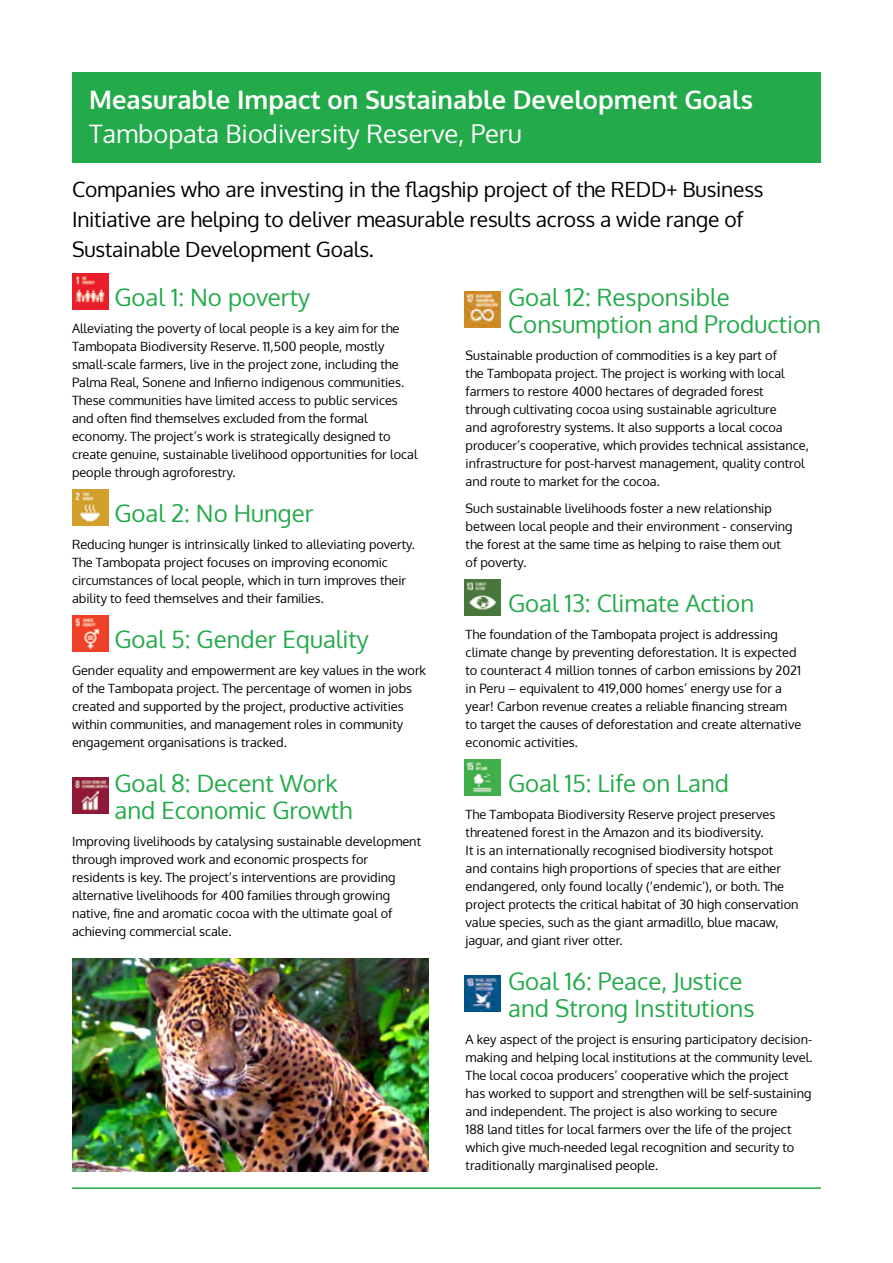
<style>
.page{position:relative;width:893px;height:1263px;background:#fff}
.page>*{position:absolute;margin:0;border:0;box-sizing:border-box;transform-origin:0 0}
.t1{font:700 25.5px "Oxygen";color:#fff}
.t2{font:25.5px "Oxygen";color:#fff}
.t3{font:24px/27px "Oxygen";color:#23aa4a}
.t4{font:21px/30px "Oxygen";letter-spacing:-.01em;color:#000}
.t5{font:12.75px/18px "Oxygen";color:#000}
</style>
<div class="page">
<div style="left:72px;top:72px;width:749px;height:90px;background:#23aa4a"></div>
<img style="left:72px;top:959px;width:356px;height:212px">
<img style="left:72px;top:273px;width:36px;height:36px">
<img style="left:464px;top:291px;width:36px;height:36px">
<img style="left:464px;top:579px;width:36px;height:36px">
<img style="left:464px;top:759px;width:36px;height:36px">
<img style="left:464px;top:975px;width:36px;height:36px">
<img style="left:72px;top:489px;width:36px;height:36px">
<img style="left:72px;top:615px;width:36px;height:36px">
<img style="left:72px;top:777px;width:36px;height:36px">
<hr style="left:72px;top:1187px;width:749px;height:2px;background:#23aa4a">
<h1 class="t1" style="left:89px;top:83px;width:665px">Measurable Impact on Sustainable Development Goals</h1>
<h1 class="t2" style="left:89px;top:117px;width:434px">Tambopata Biodiversity Reserve, Peru</h1>
<h3 class="t4" style="left:72px;top:175px;width:693px">Companies who are investing in the flagship project of the REDD+ Business<br>Initiative are helping to deliver measurable results across a wide range of<br>Sustainable Development Goals.</h3>
<h2 class="t3" style="left:115px;top:284px;width:197px">Goal 1: No poverty</h2>
<p class="t5" style="left:72px;top:319px;width:347px">Alleviating the poverty of local people is a key aim for the Tambopata Biodiversity Reserve. 11,500 people, mostly small-scale farmers, live in the project zone, including the Palma Real, Sonene and Infierno indigenous communities.<br>These communities have limited access to public services and often find themselves excluded from the formal economy. The project’s work is strategically designed to create genuine, sustainable livelihood opportunities for local people through agroforestry.</p>
<h2 class="t3" style="left:115px;top:500px;width:201px">Goal 2: No Hunger</h2>
<p class="t5" style="left:72px;top:535px;width:344px">Reducing hunger is intrinsically linked to alleviating poverty.<br>The Tambopata project focuses on improving economic circumstances of local people, which in turn improves their ability to feed themselves and their families.</p>
<h2 class="t3" style="left:115px;top:626px;width:256px">Goal 5: Gender Equality</h2>
<p class="t5" style="left:72px;top:661px;width:356px">Gender equality and empowerment are key values in the work of the Tambopata project. The percentage of women in jobs created and supported by the project, productive activities within communities, and management roles in community engagement organisations is tracked.</p>
<h2 class="t3" style="left:115px;top:770px;width:239px">Goal 8: Decent Work and Economic Growth</h2>
<p class="t5" style="left:72px;top:832px;width:351px">Improving livelihoods by catalysing sustainable development through improved work and economic prospects for residents is key. The project’s interventions are providing alternative livelihoods for 400 families through growing native, fine and aromatic cocoa with the ultimate goal of achieving commercial scale.</p>
<h2 class="t3" style="left:508px;top:284px;width:314px">Goal 12: Responsible<br>Consumption and Production</h2>
<p class="t5" style="left:466px;top:346px;width:345px">Sustainable production of commodities is a key part of<br>the Tambopata project. The project is working with local farmers to restore 4000 hectares of degraded forest through cultivating cocoa using sustainable agriculture<br>and agroforestry systems. It also supports a local cocoa producer’s cooperative, which provides technical assistance, infrastructure for post-harvest management, quality control and route to market for the cocoa.</p>
<p class="t5" style="left:466px;top:499px;width:329px">Such sustainable livelihoods foster a new relationship between local people and their environment - conserving the forest at the same time as helping to raise them out of poverty.</p>
<h2 class="t3" style="left:508px;top:590px;width:248px">Goal 13: Climate Action</h2>
<p class="t5" style="left:466px;top:625px;width:337px">The foundation of the Tambopata project is addressing climate change by preventing deforestation. It is expected to counteract 4 million tonnes of carbon emissions by 2021 in Peru – equivalent to 419,000 homes’ energy use for a year! Carbon revenue creates a reliable financing stream to target the causes of deforestation and create alternative economic activities.</p>
<h2 class="t3" style="left:508px;top:770px;width:222px">Goal 15: Life on Land</h2>
<p class="t5" style="left:466px;top:805px;width:335px">The Tambopata Biodiversity Reserve project preserves threatened forest in the Amazon and its biodiversity.<br>It is an internationally recognised biodiversity hotspot<br>and contains high proportions of species that are either endangered, only found locally (‘endemic’), or both. The project protects the critical habitat of 30 high conservation value species, such as the giant armadillo, blue macaw, jaguar, and giant river otter.</p>
<h2 class="t3" style="left:508px;top:968px;width:248px">Goal 16: Peace, Justice and Strong Institutions</h2>
<p class="t5" style="left:466px;top:1030px;width:348px">A key aspect of the project is ensuring participatory decision&shy;making and helping local institutions at the community level.<br>The local cocoa producers’ cooperative which the project<br>has worked to support and strengthen will be self-sustaining and independent. The project is also working to secure<br>188 land titles for local farmers over the life of the project which give much-needed legal recognition and security to traditionally marginalised people.</p>
</div>
